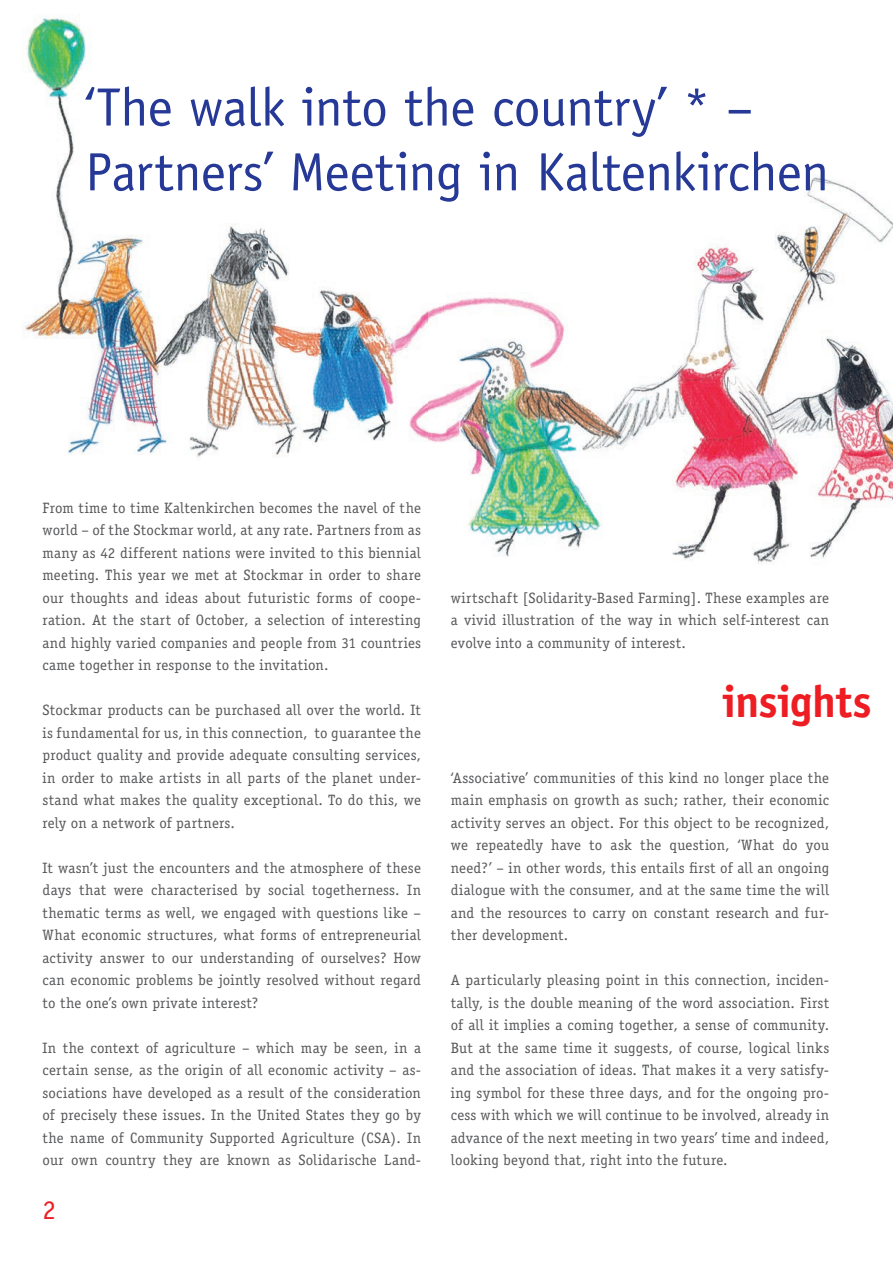
<style>
.page{position:relative;width:893px;height:1263px;background:#fff}
.page>*{position:absolute;margin:0;border:0;box-sizing:border-box;transform-origin:0 0}
.t1{font:54px/64.8px "Officina Sans LT";letter-spacing:-.01em;color:#263996}
.t2{font:700 45px "Officina Sans ITC Pro";letter-spacing:-.02em;color:#ee1d23}
.t3{font:27px "Officina Sans LT";color:#ee1d23}
.t4{font:15px/22.5px "Officina Serif";letter-spacing:.01em;color:#57585a;text-align:justify}
</style>
<div class="page">
<img style="left:694px;top:176px;width:199px;height:388px">
<img style="left:546px;top:320px;width:149px;height:244px">
<img style="left:468px;top:449px;width:78px;height:108px">
<img style="left:24px;top:18px;width:362px;height:439px">
<img style="left:386px;top:292px;width:181px;height:157px">
<h1 class="t1" style="left:85px;top:75px;width:746px">‘The walk into the country’ * –<br>Partners’ Meeting in Kaltenkirchen</h1>
<p class="t4" style="left:43px;top:496px;width:380px">From time to time Kaltenkirchen becomes the navel of the world – of the Stockmar world, at any rate. Partners from as many as 42 different nations were invited to this biennial meeting. This year we met at Stockmar in order to share our thoughts and ideas about futuristic forms of coope&shy;ration. At the start of October, a selection of interesting and highly varied companies and people from 31 countries came together in response to the invitation.</p>
<p class="t4" style="left:43px;top:699px;width:380px">Stockmar products can be purchased all over the world. It is fundamental for us, in this connection, to guarantee the product quality and provide adequate consulting services, in order to make artists in all parts of the planet under&shy;stand what makes the quality exceptional. To do this, we rely on a network of partners.</p>
<p class="t4" style="left:43px;top:856px;width:380px">It wasn’t just the encounters and the atmosphere of these days that were characterised by social togetherness. In thematic terms as well, we engaged with questions like – What economic structures, what forms of entrepreneurial activity answer to our understanding of ourselves? How can economic problems be jointly resolved without regard to the one’s own private interest?</p>
<p class="t4" style="left:43px;top:1036px;width:380px">In the context of agriculture – which may be seen, in a certain sense, as the origin of all economic activity – as&shy;sociations have developed as a result of the consideration of precisely these issues. In the United States they go by the name of Community Supported Agriculture (CSA). In our own country they are known as Solidarische Land-</p>
<h3 class="t3" style="left:43px;top:1194px;width:15px">2</h3>
<p class="t4" style="left:451px;top:586px;width:380px">wirtschaft [Solidarity-Based Farming]. These examples are a vivid illustration of the way in which self-interest can evolve into a community of interest.</p>
<h2 class="t2" style="left:723px;top:674px;width:150px">insights</h2>
<p class="t4" style="left:451px;top:766px;width:380px">‘Associative’ communities of this kind no longer place the main emphasis on growth as such; rather, their economic activity serves an object. For this object to be recognized, we repeatedly have to ask the question, ‘What do you need?’ – in other words, this entails first of all an ongoing dialogue with the consumer, and at the same time the will and the resources to carry on constant research and fur&shy;ther development.</p>
<p class="t4" style="left:451px;top:969px;width:380px">A particularly pleasing point in this connection, inciden&shy;tally, is the double meaning of the word association. First of all it implies a coming together, a sense of community.<br>But at the same time it suggests, of course, logical links and the association of ideas. That makes it a very satisfy&shy;ing symbol for these three days, and for the ongoing pro&shy;cess with which we will continue to be involved, already in advance of the next meeting in two years’ time and indeed, looking beyond that, right into the future.</p>
</div>
